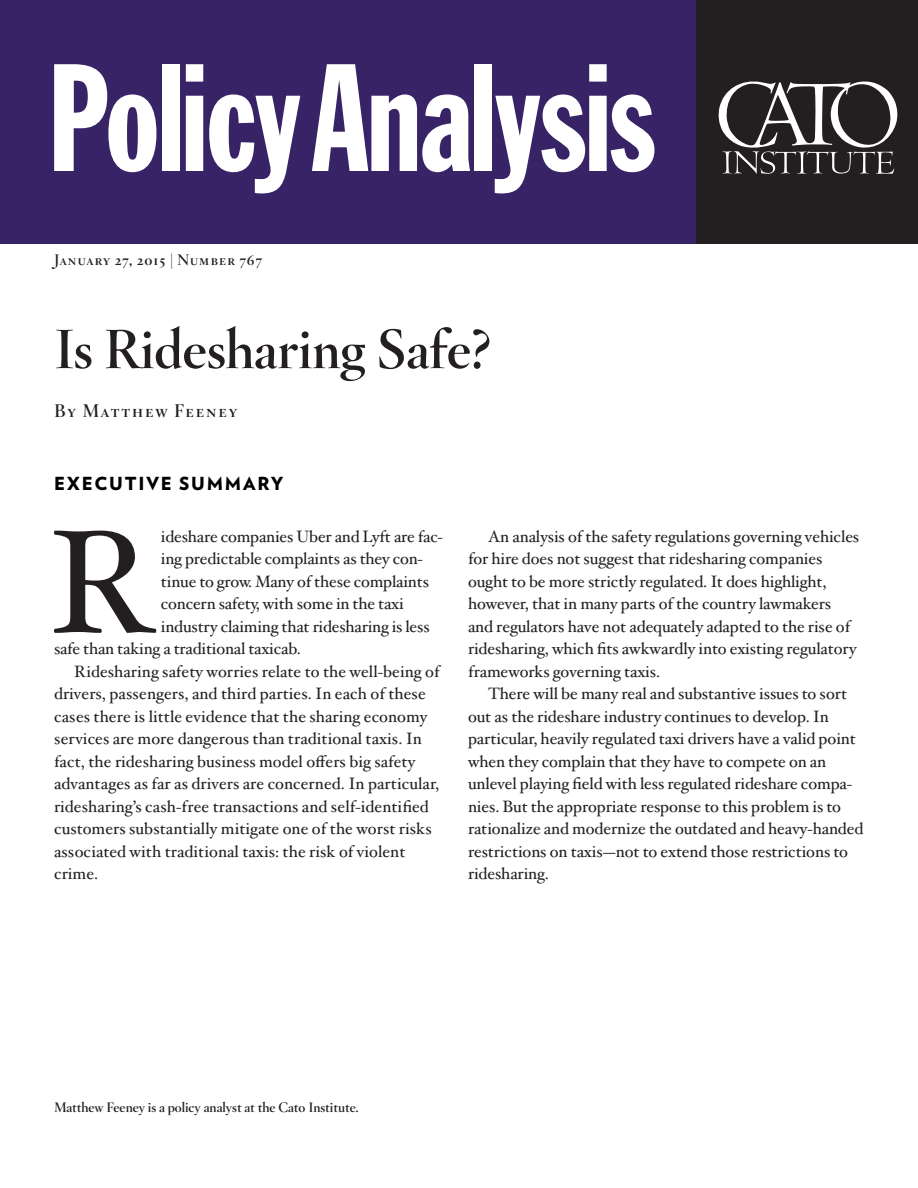
<style>
.page{position:relative;width:918px;height:1188px;background:#fff}
.page>*{position:absolute;margin:0;border:0;box-sizing:border-box;transform-origin:0 0}
._01_Text_C_Subhead{font:150px "Franklin Gothic Extra Cond";letter-spacing:-.01em;color:#fff}
.ES__Drop_cap_paragra{font:147px "Hoefler Txt";color:#231f20}
.t1{font:700 54px "Hoefler Titling";color:#231f20}
.t2{font:900 18px "Verlag";letter-spacing:.1em;color:#000}
.t3{font:700 18px "Hoefler Titling";letter-spacing:.075em;color:#231f20}
.ES_Body{font:16.5px/22.5px "Hoefler Txt";letter-spacing:-.005em;color:#231f20}
.ES__Drop_cap_paragra-2{font:16.5px "Hoefler Txt";letter-spacing:-.01em;color:#231f20}
.t4{font:700 15px "Hoefler Titling";letter-spacing:.05em;color:#231f20}
.Author_bio{font:700 13.5px "Hoefler Titling";color:#231f20}
</style>
<div class="page">
<div style="left:0;top:0;width:918px;height:243px;background:#382367"></div>
<div style="left:696px;top:0;width:222px;height:243px;background:#231f20"></div>
<svg style="left:719px;top:81px;width:178px;height:93px"></svg>
<p class="_01_Text_C_Subhead" style="left:48px;top:38px;width:610px">PolicyAnalysis</p>
<p class="t4" style="left:54px;top:248px;width:210px">January 27, 2015 | Number 767</p>
<p class="t1" style="left:54px;top:306px;width:438px">Is Ridesharing Safe?</p>
<p class="t3" style="left:54px;top:396px;width:185px">By Matthew Feeney</p>
<p class="t2" style="left:54px;top:469px;width:231px">EXECUTIVE SUMMARY</p>
<p class="ES__Drop_cap_paragra" style="left:50px;top:473px;width:109px">R</p>
<p class="ES__Drop_cap_paragra-2" style="left:161px;top:524px;width:283px">ideshare companies Uber and Lyft are fac-</p>
<p class="ES__Drop_cap_paragra-2" style="left:161px;top:547px;width:263px">ing predictable complaints as they con-</p>
<p class="ES__Drop_cap_paragra-2" style="left:161px;top:569px;width:270px">tinue to grow. Many of these complaints</p>
<p class="ES__Drop_cap_paragra-2" style="left:161px;top:592px;width:244px">concern safety, with some in the taxi</p>
<p class="ES__Drop_cap_paragra-2" style="left:161px;top:614px;width:270px">industry claiming that ridesharing is less</p>
<p class="ES__Drop_cap_paragra-2" style="left:54px;top:637px;width:249px">safe than taking a traditional taxicab.</p>
<p class="ES_Body" style="left:54px;top:659px;width:387px;text-indent:20px">Ridesharing safety worries relate to the well-being of drivers, passengers, and third parties. In each of these cases there is little evidence that the sharing economy services are more dangerous than traditional taxis. In fact, the ridesharing business model offers big safety advantages as far as drivers are concerned. In particular, ridesharing’s cash-free transactions and self-identified customers substantially mitigate one of the worst risks associated with traditional taxis: the risk of violent crime.</p>
<p class="ES_Body" style="left:468px;top:524px;width:393px;text-indent:20px">An analysis of the safety regulations governing vehicles for hire does not suggest that ridesharing companies ought to be more strictly regulated. It does highlight, however, that in many parts of the country lawmakers and regulators have not adequately adapted to the rise of ridesharing, which fits awkwardly into existing regulatory frameworks governing taxis.</p>
<p class="ES_Body" style="left:468px;top:682px;width:397px;text-indent:20px">There will be many real and substantive issues to sort out as the rideshare industry continues to develop. In particular, heavily regulated taxi drivers have a valid point when they complain that they have to compete on an unlevel playing field with less regulated rideshare compa&shy;nies. But the appropriate response to this problem is to rationalize and modernize the outdated and heavy-handed restrictions on taxis—not to extend those restrictions to ridesharing.</p>
<p class="Author_bio" style="left:54px;top:1097px;width:306px">Matthew Feeney is a policy analyst at the Cato Institute.</p>
</div>
